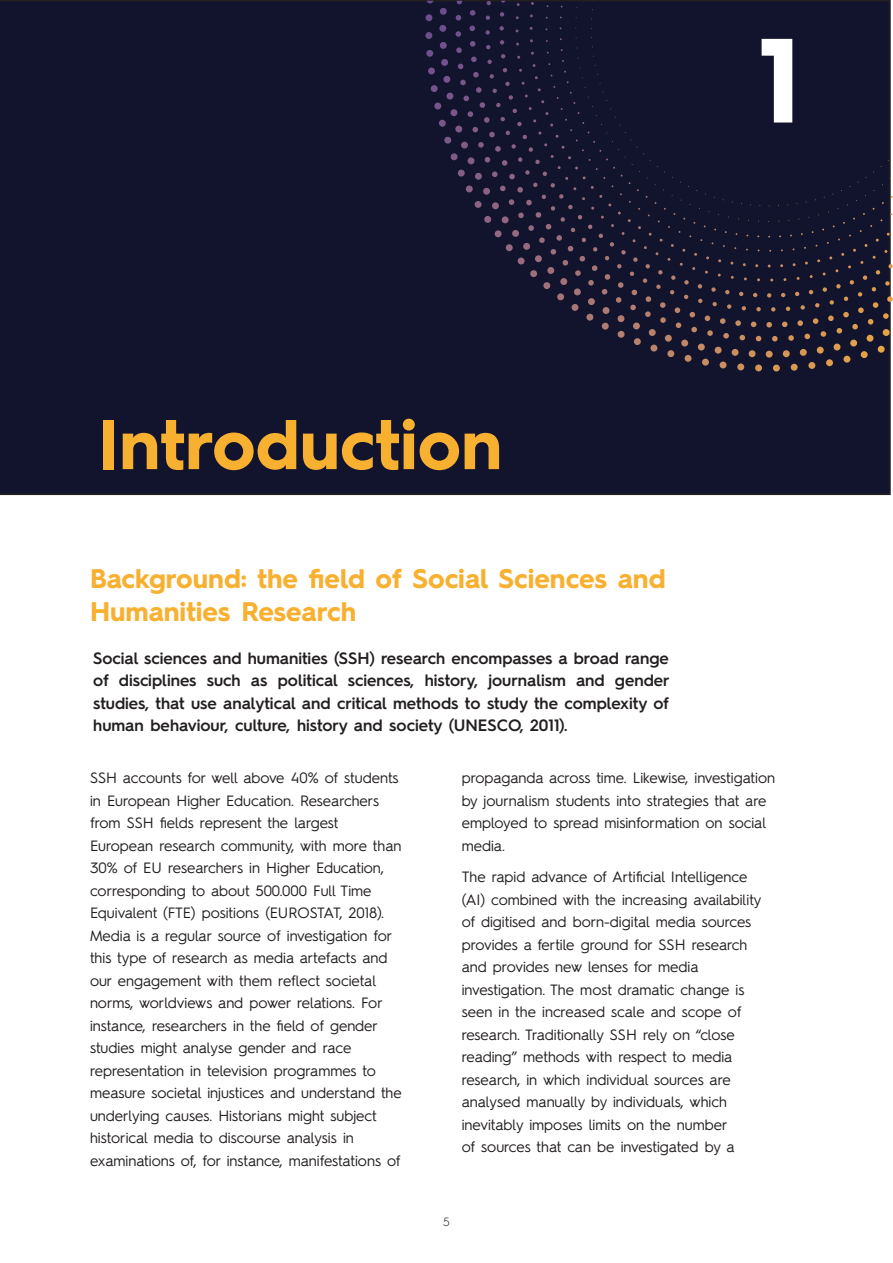
<style>
.page{position:relative;width:893px;height:1263px;background:#fff}
.page>*{position:absolute;margin:0;border:0;box-sizing:border-box;transform-origin:0 0}
.Paragraph_Style_6{font:700 120px "Hurme Geometric Sans 3";color:#fff}
.Title1{font:700 70.5px "Hurme Geometric Sans 3";color:#f8b031}
.Title_2{font:700 27px/33px "Hurme Geometric Sans 3";color:#f8b031}
.t1{font:600 16.5px/22.5px "Hurme Geometric Sans 3";color:#231f20;text-align:justify}
.t2{font:15px/22.5px "Hurme Geometric Sans 3";color:#231f20}
.t3{font:300 12px "Hurme Geometric Sans 3";color:#231f20}
</style>
<div class="page">
<div style="left:0;top:0;width:891px;height:495px;background:#11142c"></div>
<svg style="left:425px;top:1px;width:169px;height:20px;background:#181832"></svg>
<p class="Paragraph_Style_6" style="left:758px;top:-4px;width:45px">1</p>
<p class="Title1" style="left:98px;top:395px;width:406px">Introduction</p>
<p class="Title_2" style="left:90px;top:560px;width:577px">Background: the field of Social Sciences and<br>Humanities Research</p>
<p class="t1" style="left:93px;top:645px;width:578px">Social sciences and humanities (SSH) research encompasses a broad range of disciplines such as political sciences, history, journalism and gender studies, that use analytical and critical methods to study the complexity of human behaviour, culture, history and society (UNESCO, 2011).</p>
<p class="t2" style="left:90px;top:766px;width:313px">SSH accounts for well above 40% of students in European Higher Education. Researchers from SSH fields represent the largest European research community, with more than 30% of EU researchers in Higher Education, corresponding to about 500.000 Full Time Equivalent (FTE) positions (EUROSTAT, 2018).<br>Media is a regular source of investigation for this type of research as media artefacts and our engagement with them reflect societal norms, worldviews and power relations. For instance, researchers in the field of gender studies might analyse gender and race representation in television programmes to measure societal injustices and understand the underlying causes. Historians might subject historical media to discourse analysis in examinations of, for instance, manifestations of</p>
<p class="t2" style="left:462px;top:766px;width:315px">propaganda across time. Likewise, investigation by journalism students into strategies that are employed to spread misinformation on social media.</p>
<p class="t2" style="left:462px;top:865px;width:301px">The rapid advance of Artificial Intelligence (AI) combined with the increasing availability of digitised and born-digital media sources provides a fertile ground for SSH research and provides new lenses for media investigation. The most dramatic change is seen in the increased scale and scope of research. Traditionally SSH rely on “close reading” methods with respect to media research, in which individual sources are analysed manually by individuals, which inevitably imposes limits on the number<br>of sources that can be investigated by a</p>
<p class="t3" style="left:443px;top:1214px;width:8px">5</p>
</div>
